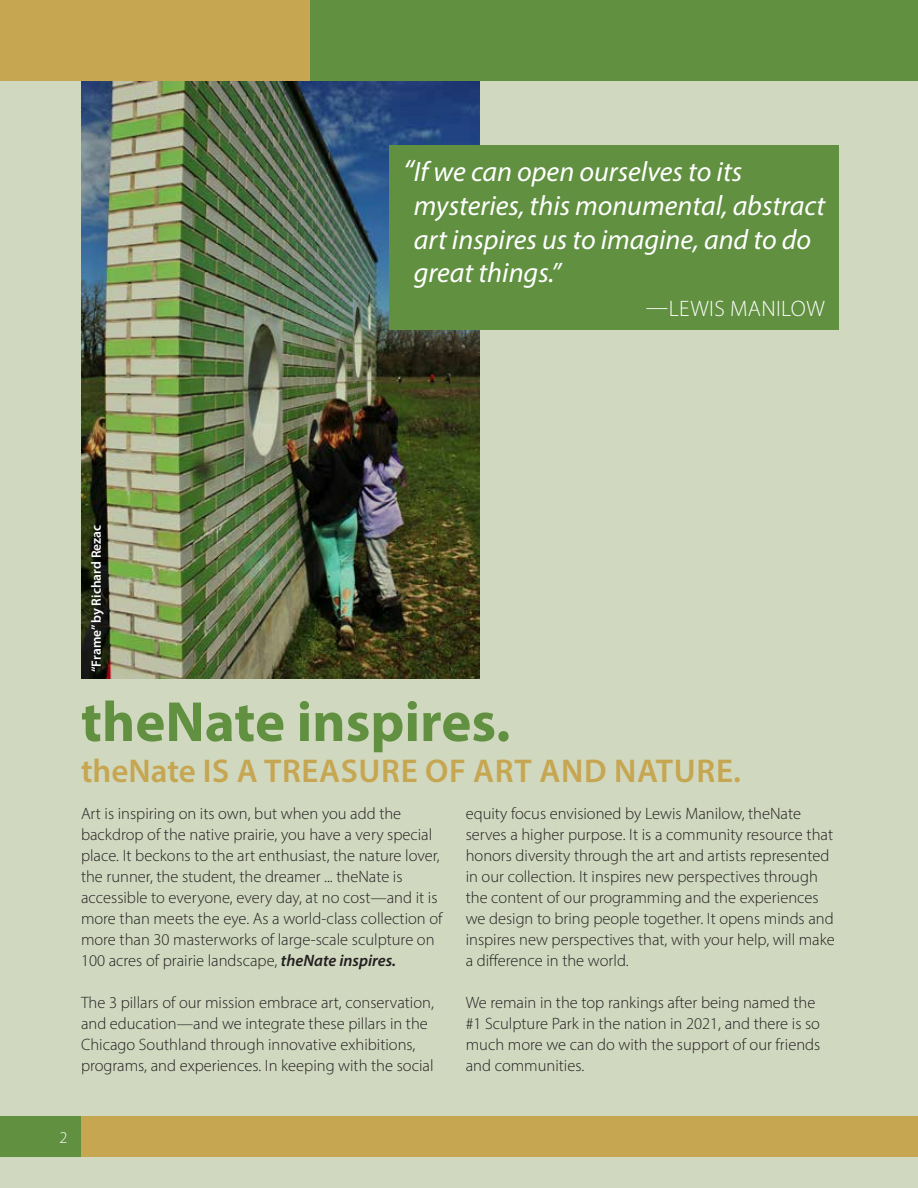
<style>
.page{position:relative;width:918px;height:1188px;background:#d0d8c0}
.page>*{position:absolute;margin:0;border:0;box-sizing:border-box;transform-origin:0 0}
.t1{font:700 57px "Myriad Pro";color:#609040}
.t2{font:600 33px "Myriad Pro";letter-spacing:.02em;color:#c6a651}
.t3{font:italic 28.05px/33.6px "Myriad Pro";color:#fff}
.t4{font:300 22.5px "Myriad Pro";letter-spacing:.02em;color:#fff}
.t5{font:300 16.5px/21px "Myriad Pro";color:#231f20}
.t6{font:300 16.5px "Myriad Pro";color:#fff}
.t7{font:600 13.5px "Myriad Pro";color:#fff}
.s1{font-size:30.9px}
.s2{font-weight:600;font-style:italic}
</style>
<div class="page">
<div style="left:0;top:1117px;width:81px;height:40px;background:#609040"></div>
<div style="left:81px;top:1117px;width:837px;height:40px;background:#c6a651"></div>
<div style="left:0;top:0;width:310px;height:81px;background:#c6a651"></div>
<div style="left:310px;top:0;width:608px;height:81px;background:#609040"></div>
<img style="left:81px;top:81px;width:399px;height:598px">
<div style="left:390px;top:145px;width:449px;height:185px;background:#609040"></div>
<h3 class="t3" style="left:414px;top:155px;width:413px;text-indent:-11px"><span class="s1">“</span>If we can open ourselves to its mysteries, this monumental, abstract art inspires us to imagine, and to do great things.”</h3>
<h3 class="t4" style="left:646px;top:295px;width:181px">—LEWIS MANILOW</h3>
<p class="t7" style="left:88px;top:672px;width:149px;rotate:-90deg">“Frame” by Richard Rezac</p>
<h1 class="t1" style="left:81px;top:685px;width:431px">theNate inspires.</h1>
<h2 class="t2" style="left:81px;top:750px;width:661px">theNate IS A TREASURE OF ART AND NATURE.</h2>
<p class="t5" style="left:81px;top:802px;width:363px">Art is inspiring on its own, but when you add the backdrop of the native prairie, you have a very special place. It beckons to the art enthusiast, the nature lover, the runner, the student, the dreamer ... theNate is accessible to everyone, every day, at no cost—and it is more than meets the eye. As a world-class collection of more than 30 masterworks of large-scale sculpture on 100 acres of prairie landscape, <span class="s2">theNate inspires.</span></p>
<p class="t5" style="left:81px;top:991px;width:354px">The 3 pillars of our mission embrace art, conservation, and education—and we integrate these pillars in the Chicago Southland through innovative exhibitions, programs, and experiences. In keeping with the social</p>
<p class="t5" style="left:466px;top:803px;width:371px">equity focus envisioned by Lewis Manilow, theNate serves a higher purpose. It is a community resource that honors diversity through the art and artists represented in our collection. It inspires new perspectives through the content of our programming and the experiences we design to bring people together. It opens minds and inspires new perspectives that, with your help, will make a difference in the world.</p>
<p class="t5" style="left:466px;top:992px;width:356px">We remain in the top rankings after being named the #1 Sculpture Park in the nation in 2021, and there is so much more we can do with the support of our friends and communities.</p>
<p class="t6" style="left:59px;top:1128px;width:10px">2</p>
</div>
